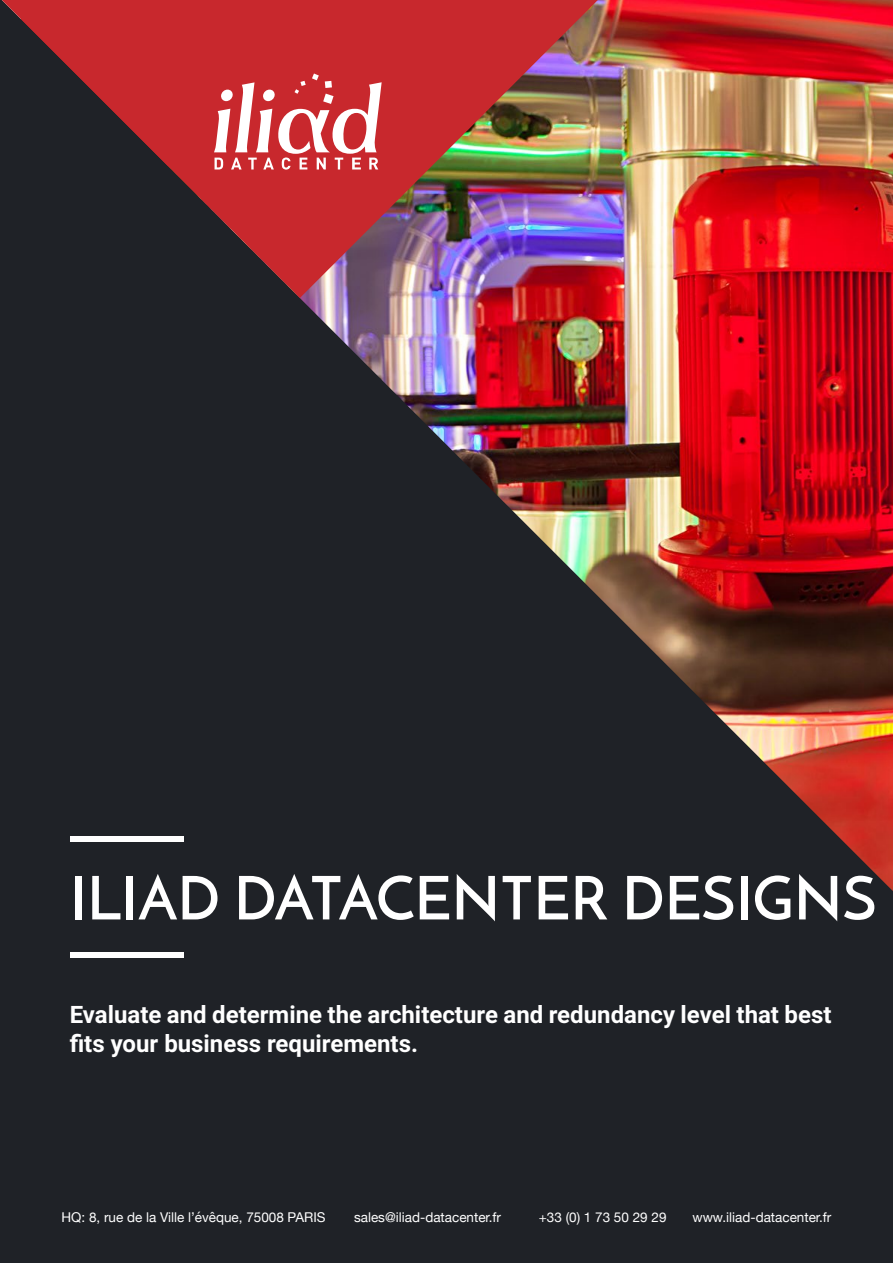
<style>
.page{position:relative;width:893px;height:1263px;background:#fff}
.page>*{position:absolute;margin:0;border:0;box-sizing:border-box;transform-origin:0 0}
.t1{font:600 60px "Josefin Sans";color:#fff}
.t2{font:700 24px/28.8px "Roboto";color:#fff}
.t3{font:13.5px "Helvetica Neue";color:#fff}
</style>
<div class="page">
<img style="left:0;top:0;width:893px;height:1263px">
<img style="left:2px;top:0;width:596px;height:298px">
<svg style="left:214px;top:74px;width:168px;height:96px"></svg>
<div style="left:70px;top:836px;width:113px;height:5px;background:#fff"></div>
<div style="left:70px;top:952px;width:113px;height:6px;background:#fff"></div>
<h1 class="t1" style="left:70px;top:861px;width:808px">ILIAD DATACENTER DESIGNS</h1>
<h2 class="t2" style="left:70px;top:999px;width:763px">Evaluate and determine the architecture and redundancy level that best fits your business requirements.</h2>
<p class="t3" style="left:62px;top:1207px;width:266px">HQ: 8, rue de la Ville l’évêque, 75008 PARIS</p>
<p class="t3" style="left:354px;top:1207px;width:149px">sales@iliad-datacenter.fr</p>
<p class="t3" style="left:539px;top:1207px;width:129px">+33 (0) 1 73 50 29 29</p>
<p class="t3" style="left:692px;top:1207px;width:140px">www.iliad-datacenter.fr</p>
</div>
